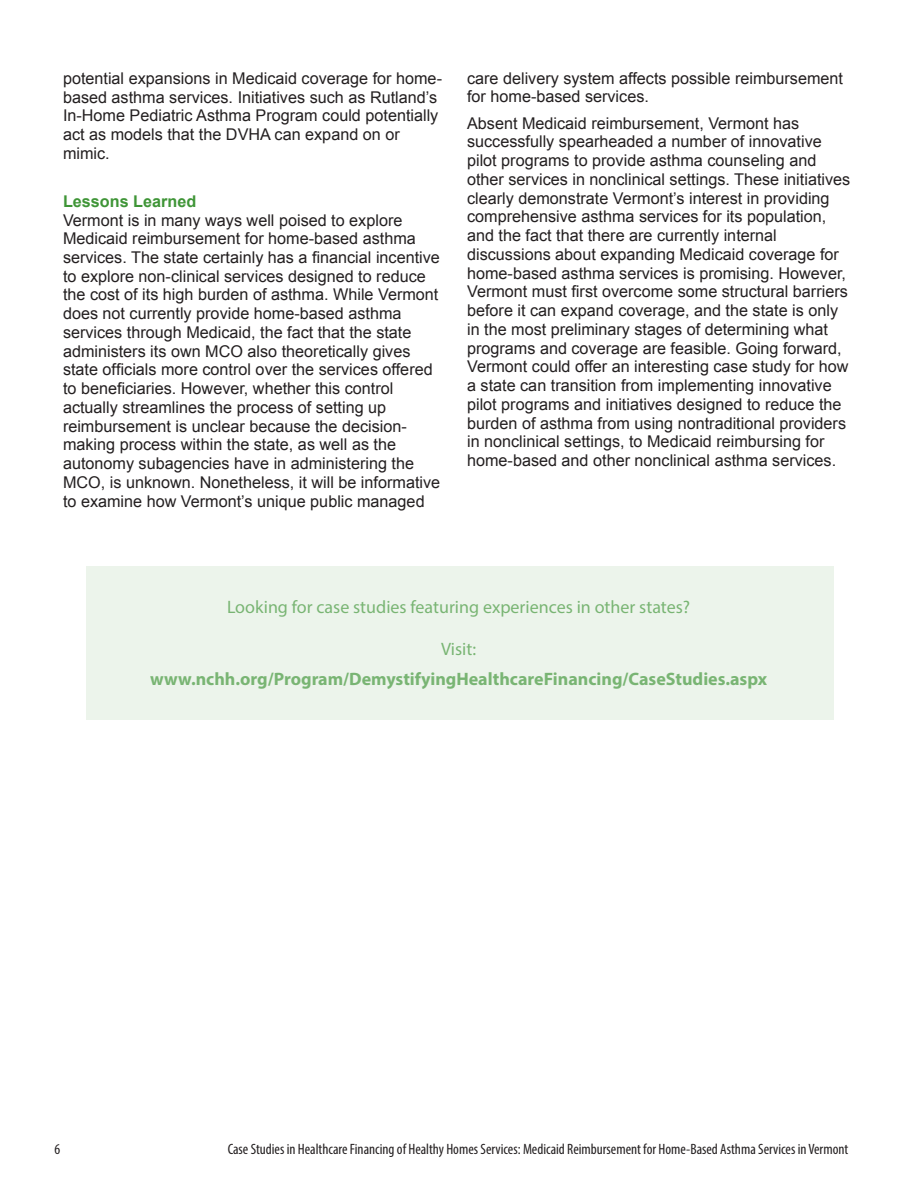
<style>
.page{position:relative;width:918px;height:1188px;background:#fff}
.page>*{position:absolute;margin:0;border:0;box-sizing:border-box;transform-origin:0 0}
.t1{font:700 18px "Myriad Pro";color:#3f9537}
.t2{font:18px "Myriad Pro";color:#3f9537}
.t3{font:16.2px/18.8px "Arial";color:#231f20}
.t4{font:700 16.2px "Arial";color:#3f9537}
.t5{font:condensed 15px "Myriad Pro";color:#231f20}
</style>
<div class="page">
<div style="left:87px;top:566px;width:747px;height:153px;background:#ecf4eb"></div>
<p class="t3" style="left:63px;top:69px;width:381px">potential expansions in Medicaid coverage for home&shy;based asthma services. Initiatives such as Rutland’s In-Home Pediatric Asthma Program could potentially act as models that the DVHA can expand on or mimic.</p>
<p class="t4" style="left:63px;top:190px;width:135px">Lessons Learned</p>
<p class="t3" style="left:63px;top:211px;width:379px">Vermont is in many ways well poised to explore Medicaid reimbursement for home-based asthma services. The state certainly has a financial incentive to explore non-clinical services designed to reduce the cost of its high burden of asthma. While Vermont does not currently provide home-based asthma services through Medicaid, the fact that the state administers its own MCO also theoretically gives state officials more control over the services offered to beneficiaries. However, whether this control actually streamlines the process of setting up reimbursement is unclear because the decision&shy;making process within the state, as well as the autonomy subagencies have in administering the MCO, is unknown. Nonetheless, it will be informative to examine how Vermont’s unique public managed</p>
<p class="t3" style="left:467px;top:69px;width:378px">care delivery system affects possible reimbursement for home-based services.</p>
<p class="t3" style="left:467px;top:114px;width:385px">Absent Medicaid reimbursement, Vermont has successfully spearheaded a number of innovative pilot programs to provide asthma counseling and other services in nonclinical settings. These initiatives clearly demonstrate Vermont’s interest in providing comprehensive asthma services for its population, and the fact that there are currently internal discussions about expanding Medicaid coverage for home-based asthma services is promising. However, Vermont must first overcome some structural barriers before it can expand coverage, and the state is only in the most preliminary stages of determining what programs and coverage are feasible. Going forward, Vermont could offer an interesting case study for how a state can transition from implementing innovative pilot programs and initiatives designed to reduce the burden of asthma from using nontraditional providers in nonclinical settings, to Medicaid reimbursing for home-based and other nonclinical asthma services.</p>
<p class="t2" style="left:227px;top:596px;width:465px">Looking for case studies featuring experiences in other states?</p>
<p class="t2" style="left:441px;top:638px;width:36px">Visit:</p>
<p class="t1" style="left:150px;top:668px;width:618px">www.nchh.org/Program/DemystifyingHealthcareFinancing/CaseStudies.aspx</p>
<p class="t5" style="left:55px;top:1140px;width:7px">6</p>
<p class="t5" style="left:228px;top:1140px;width:622px">Case Studies in Healthcare Financing of Healthy Homes Services: Medicaid Reimbursement for Home-Based Asthma Services in Vermont</p>
</div>
